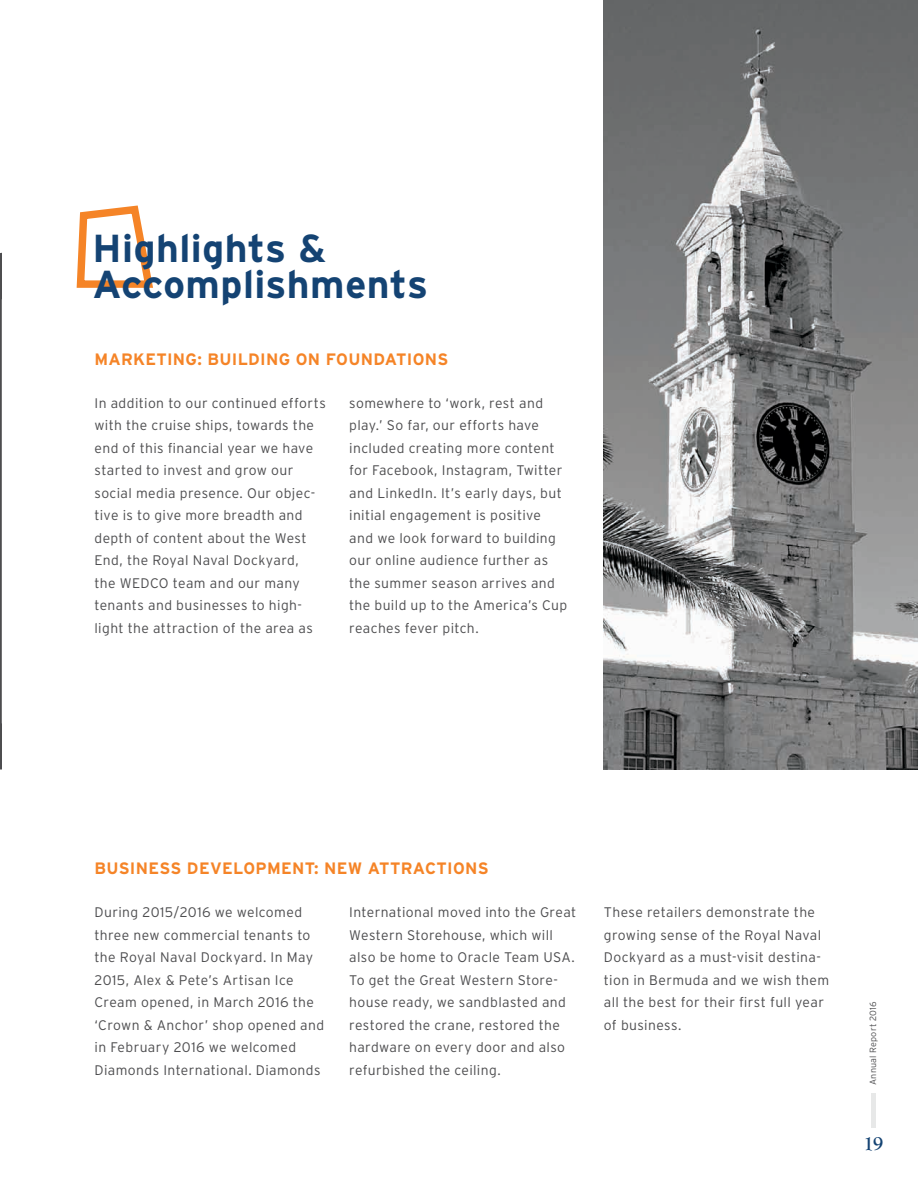
<style>
.page{position:relative;width:918px;height:1188px;background:#fff}
.page>*{position:absolute;margin:0;border:0;box-sizing:border-box;transform-origin:0 0}
.t1{font:700 39px/36px "Interstate";letter-spacing:.01em;color:#144373}
.t2{font:700 20.25px "Goudy Old Style T";color:#144373}
.t3{font:700 16.5px "Interstate";letter-spacing:.015em;color:#f58427}
.t4{font:300 13.8px/22.5px "Interstate";letter-spacing:.025em;color:#4d4d4f}
.t5{font:300 9px "Interstate";letter-spacing:.025em;color:#4d4d4f}
</style>
<div class="page">
<div style="left:871px;top:1093px;width:5px;height:35px;background:#e7e8e8"></div>
<svg style="left:0;top:252px;width:2px;height:518px"></svg>
<img style="left:604px;top:0;width:314px;height:769px">
<svg style="left:76px;top:205px;width:77px;height:83px"></svg>
<h1 class="t1" style="left:93px;top:230px;width:337px">Highlights &amp;<br>Accomplishments</h1>
<p class="t3" style="left:94px;top:350px;width:355px">MARKETING: BUILDING ON FOUNDATIONS</p>
<p class="t4" style="left:94px;top:391px;width:233px">In addition to our continued efforts with the cruise ships, towards the end of this financial year we have started to invest and grow our social media presence. Our objec&shy;tive is to give more breadth and depth of content about the West<br>End, the Royal Naval Dockyard,<br>the WEDCO team and our many tenants and businesses to high&shy;light the attraction of the area as</p>
<p class="t4" style="left:349px;top:391px;width:220px">somewhere to ‘work, rest and play.’ So far, our efforts have included creating more content for Facebook, Instagram, Twitter and LinkedIn. It’s early days, but initial engagement is positive and we look forward to building our online audience further as the summer season arrives and the build up to the America’s Cup reaches fever pitch.</p>
<p class="t3" style="left:94px;top:859px;width:396px">BUSINESS DEVELOPMENT: NEW ATTRACTIONS</p>
<p class="t4" style="left:94px;top:901px;width:231px">During 2015/2016 we welcomed three new commercial tenants to the Royal Naval Dockyard. In May<br>2015, Alex &amp; Pete’s Artisan Ice<br>Cream opened, in March 2016 the ‘Crown &amp; Anchor’ shop opened and in February 2016 we welcomed<br>Diamonds International. Diamonds</p>
<p class="t4" style="left:349px;top:901px;width:229px">International moved into the Great<br>Western Storehouse, which will also be home to Oracle Team USA.<br>To get the Great Western Store&shy;house ready, we sandblasted and restored the crane, restored the hardware on every door and also refurbished the ceiling.</p>
<p class="t4" style="left:604px;top:901px;width:227px">These retailers demonstrate the growing sense of the Royal Naval<br>Dockyard as a must-visit destina&shy;tion in Bermuda and we wish them all the best for their first full year of business.</p>
<p class="t5" style="left:868px;top:1085px;width:85px;rotate:-90deg">Annual Report 2016</p>
<h2 class="t2" style="left:863px;top:1132px;width:21px">19</h2>
</div>
